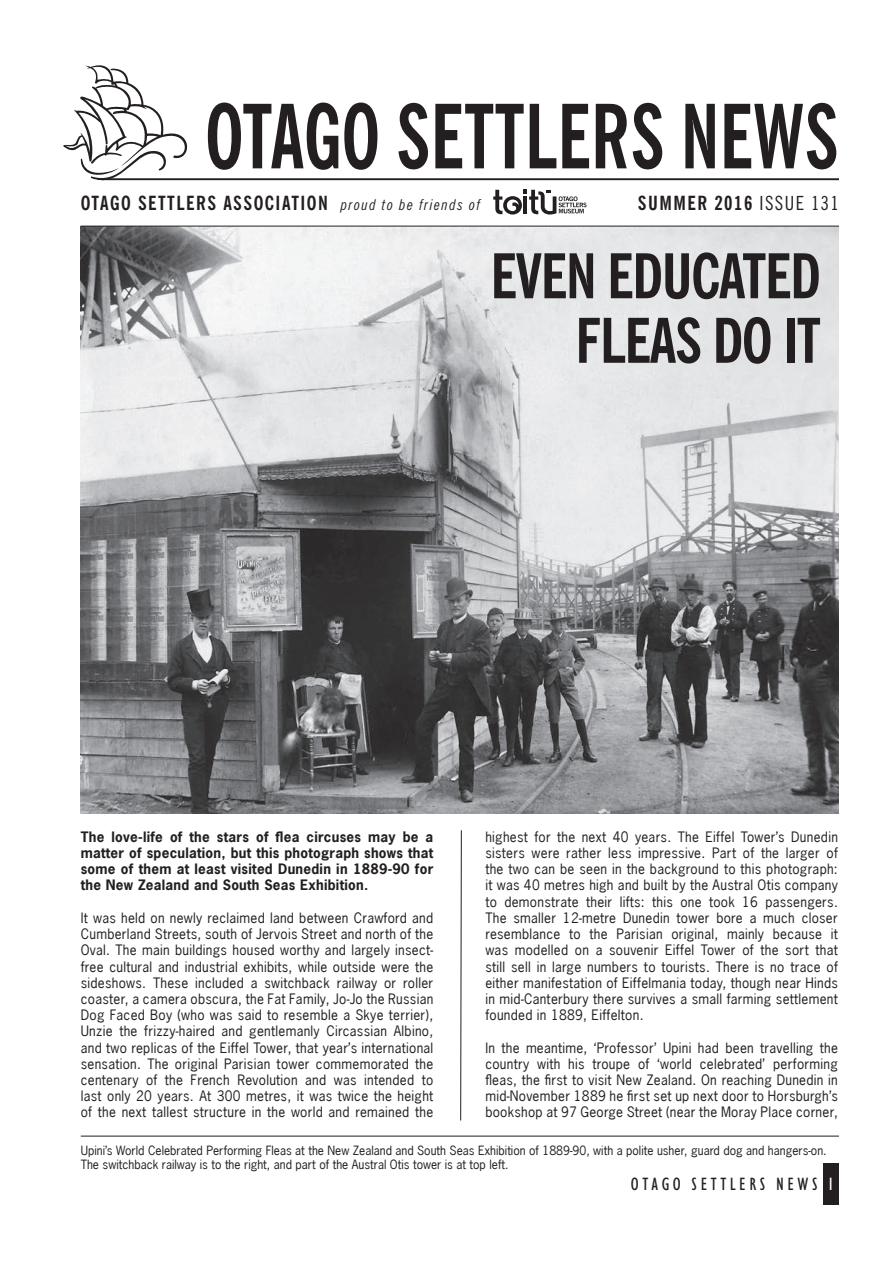
<style>
.page{position:relative;width:893px;height:1263px;background:#fff}
.page>*{position:absolute;margin:0;border:0;box-sizing:border-box;transform-origin:0 0}
.t1{font:700 condensed 88.35px "News Gothic BT";color:#231f20;scale:.87 1}
.t2{font:700 condensed 61.5px/64.5px "News Gothic BT";letter-spacing:-.025em;color:#231f20;text-align:right}
.t3{font:700 condensed 19.5px "News Gothic BT";letter-spacing:.075em;color:#231f20}
.t4{font:condensed 18px "Humanist 521 BT";letter-spacing:.2em;color:#231f20}
.t5{font:13.5px/16.2px "News Gothic Macron";letter-spacing:.02em;color:#231f20;text-align:justify}
.t6{font:13.5px/16.2px "News Gothic Bold Macron";letter-spacing:.02em;color:#231f20;text-align:justify}
.t7{font:12px/14.4px "News Gothic Macron";color:#231f20}
.s1{font-weight:400;font-style:italic;font-size:15px}
.s2{font-weight:400}
.s3{color:#fff}
</style>
<div class="page">
<div style="left:823px;top:1164px;width:16px;height:41px;background:#231f20"></div>
<img style="left:81px;top:227px;width:758px;height:586px">
<hr style="left:81px;top:1136px;width:758px;height:1px;background:#231f20">
<hr style="left:81px;top:226px;width:758px;height:1px;background:#231f20">
<svg style="left:460px;top:830px;width:2px;height:291px"></svg>
<svg style="left:63px;top:65px;width:776px;height:150px"></svg>
<h1 class="t1" style="left:205px;top:82px;width:730px">OTAGO SETTLERS NEWS</h1>
<h3 class="t3" style="left:81px;top:191px;width:401px">OTAGO SETTLERS ASSOCIATION <span class="s1">proud to be friends of</span></h3>
<h3 class="t3" style="left:638px;top:191px;width:203px">SUMMER 2016 <span class="s2">ISSUE 131</span></h3>
<h2 class="t2" style="left:490px;top:243px;width:332px">EVEN EDUCATED<br>FLEAS DO IT</h2>
<p class="t6" style="left:81px;top:828px;width:354px">The love-life of the stars of flea circuses may be a matter of speculation, but this photograph shows that some of them at least visited Dunedin in 1889-90 for the New Zealand and South Seas Exhibition.</p>
<p class="t5" style="left:81px;top:909px;width:354px">It was held on newly reclaimed land between Crawford and Cumberland Streets, south of Jervois Street and north of the Oval. The main buildings housed worthy and largely insect&shy;free cultural and industrial exhibits, while outside were the sideshows. These included a switchback railway or roller coaster, a camera obscura, the Fat Family, Jo-Jo the Russian Dog Faced Boy (who was said to resemble a Skye terrier), Unzie the frizzy-haired and gentlemanly Circassian Albino, and two replicas of the Eiffel Tower, that year’s international sensation. The original Parisian tower commemorated the centenary of the French Revolution and was intended to last only 20 years. At 300 metres, it was twice the height of the next tallest structure in the world and remained the</p>
<p class="t5" style="left:485px;top:828px;width:354px">highest for the next 40 years. The Eiffel Tower’s Dunedin sisters were rather less impressive. Part of the larger of the two can be seen in the background to this photograph: it was 40 metres high and built by the Austral Otis company to demonstrate their lifts: this one took 16 passengers.<br>The smaller 12-metre Dunedin tower bore a much closer resemblance to the Parisian original, mainly because it was modelled on a souvenir Eiffel Tower of the sort that still sell in large numbers to tourists. There is no trace of either manifestation of Eiffelmania today, though near Hinds in mid-Canterbury there survives a small farming settlement founded in 1889, Eiffelton.</p>
<p class="t5" style="left:485px;top:1039px;width:354px">In the meantime, ‘Professor’ Upini had been travelling the country with his troupe of ‘world celebrated’ performing fleas, the first to visit New Zealand. On reaching Dunedin in mid-November 1889 he first set up next door to Horsburgh’s bookshop at 97 George Street (near the Moray Place corner,</p>
<p class="t7" style="left:81px;top:1143px;width:747px">Upini’s World Celebrated Performing Fleas at the New Zealand and South Seas Exhibition of 1889-90, with a polite usher, guard dog and hangers-on.<br>The switchback railway is to the right, and part of the Austral Otis tower is at top left.</p>
<h3 class="t4" style="left:631px;top:1174px;width:204px">OTAGO SETTLERS NEWS <span class="s3">1</span></h3>
</div>
